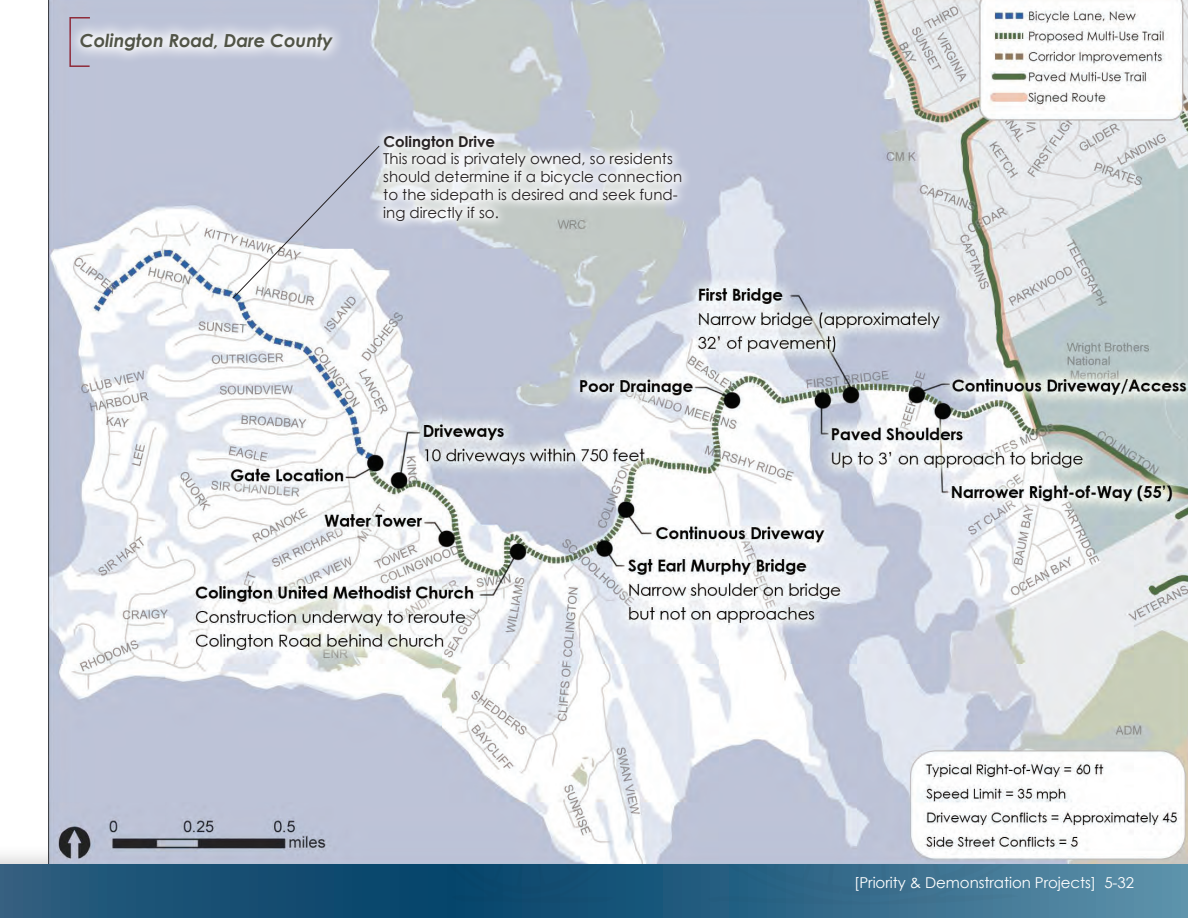
<style>
.page{position:relative;width:1188px;height:918px;background:#fff}
.page>*{position:absolute;margin:0;border:0;box-sizing:border-box;transform-origin:0 0}
.t1{font:italic 700 18px "Century Gothic";letter-spacing:-.005em;color:#515447}
.t2{font:15px/18px "Century Gothic";color:#231f20}
.t3{font:15px "Century Gothic";letter-spacing:-.005em;color:#fff}
.t4{font:700 15px "Century Gothic";color:#231f20}
</style>
<div class="page">
<svg style="left:0;top:864px;width:1188px;height:54px;background:#21597b"></svg>
<svg style="left:423px;top:864px;width:739px;height:42px;background:#2d6686"></svg>
<img style="left:48px;top:0;width:1140px;height:864px">
<div style="left:69px;top:17px;width:22px;height:50px;border:2px solid #8f2b3a"></div>
<svg style="left:64px;top:18px;width:281px;height:46px;background:#cfd3e1"></svg>
<svg style="left:371px;top:123px;width:133px;height:16px;background:#d0d5e0"></svg>
<svg style="left:232px;top:145px;width:148px;height:154px"></svg>
<svg style="left:370px;top:139px;width:321px;height:91px"></svg>
<p class="t1" style="left:80px;top:27px;width:254px">Colington Road, Dare County</p>
<p class="t4" style="left:384px;top:130px;width:113px">Colington Drive</p>
<p class="t2" style="left:383px;top:149px;width:301px">This road is privately owned, so residents should determine if a bicycle connection to the sidepath is desired and seek fund&shy;ing directly if so.</p>
<p class="t3" style="left:854px;top:872px;width:281px">[Priority &amp; Demonstration Projects] 5-32</p>
</div>
